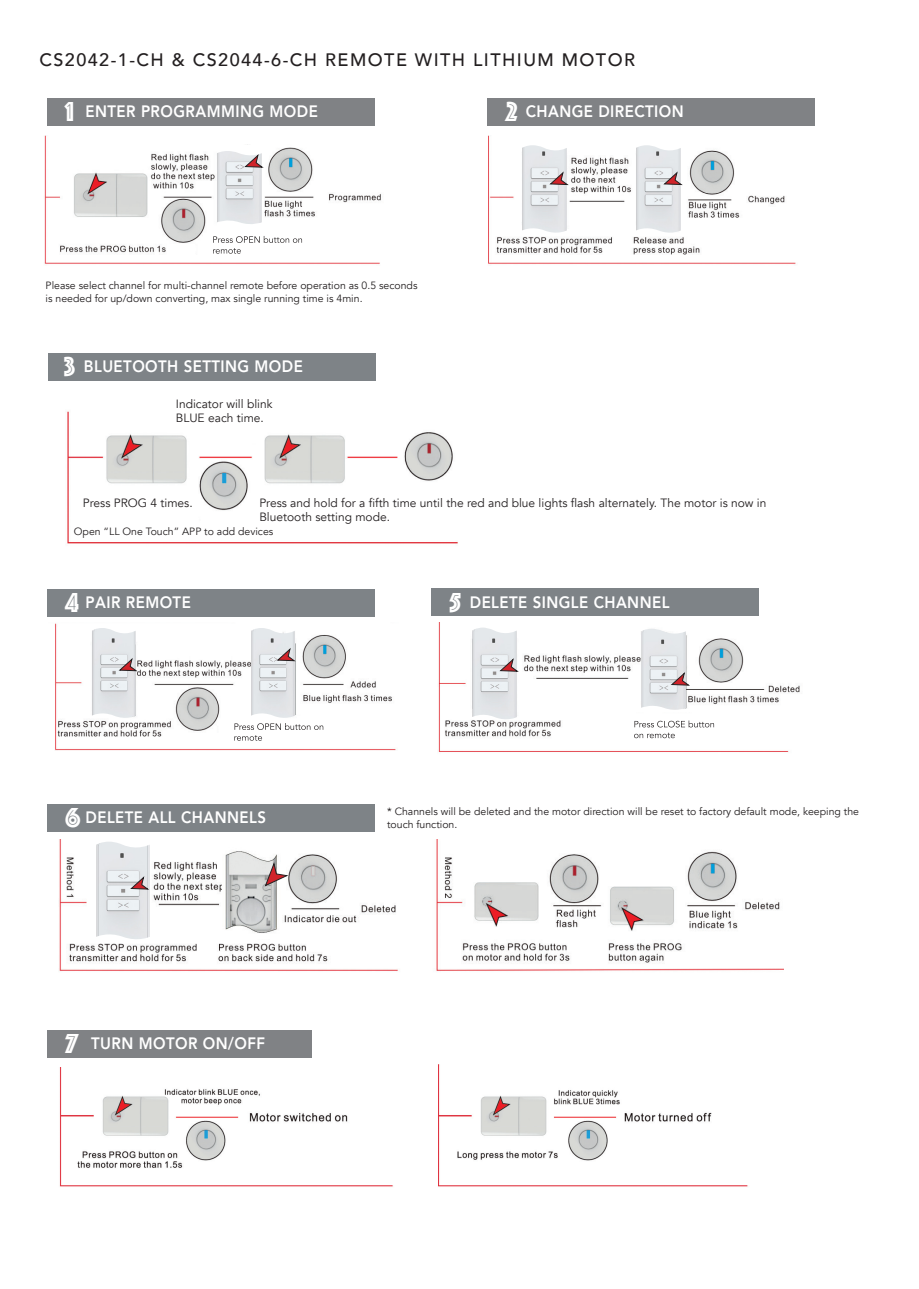
<style>
.page{position:relative;width:919px;height:1289px;background:#fff}
.page>*{position:absolute;margin:0;border:0;box-sizing:border-box;transform-origin:0 0}
.t1{font:28.5px "Phosphate Inline";color:#fff}
.t2{font:500 18px "Avenir";letter-spacing:.08em;color:#231f20}
.t3{font:800 16.5px "Avenir";letter-spacing:.03em;color:#fff;scale:.91 1}
.t4{font:12px/14.4px "Avenir";color:#231f20}
.t5{font:10.5px/12.6px "Avenir";color:#231f20}
</style>
<div class="page">
<div style="left:47px;top:98px;width:328px;height:27px;background:#808285"></div>
<div style="left:487px;top:98px;width:328px;height:27px;background:#808285"></div>
<img style="left:44px;top:135px;width:337px;height:129px">
<img style="left:488px;top:135px;width:308px;height:129px">
<div style="left:217px;top:145px;width:46px;height:85px;background:#fff"></div>
<img style="left:217px;top:151px;width:45px;height:73px">
<svg style="left:245px;top:154px;width:19px;height:14px"></svg>
<img style="left:522px;top:145px;width:45px;height:89px">
<svg style="left:549px;top:171px;width:20px;height:14px"></svg>
<img style="left:636px;top:145px;width:44px;height:89px">
<svg style="left:663px;top:171px;width:20px;height:14px"></svg>
<svg style="left:197px;top:233px;width:117px;height:25px"></svg>
<div style="left:48px;top:354px;width:327px;height:27px;background:#7e8387"></div>
<img style="left:67px;top:411px;width:391px;height:133px">
<div style="left:83px;top:494px;width:114px;height:28px;background:#fff"></div>
<div style="left:259px;top:494px;width:529px;height:28px;background:#fff"></div>
<div style="left:74px;top:524px;width:528px;height:14px;background:#fff"></div>
<div style="left:176px;top:395px;width:102px;height:28px;background:#fff"></div>
<img style="left:438px;top:622px;width:362px;height:130px">
<div style="left:431px;top:588px;width:328px;height:28px;background:#7e8387"></div>
<img style="left:472px;top:627px;width:45px;height:93px">
<svg style="left:500px;top:657px;width:19px;height:15px"></svg>
<svg style="left:618px;top:625px;width:117px;height:120px"></svg>
<img style="left:55px;top:623px;width:341px;height:128px">
<div style="left:47px;top:589px;width:328px;height:27px;background:#7e8387"></div>
<img style="left:92px;top:628px;width:44px;height:91px">
<svg style="left:119px;top:657px;width:19px;height:14px"></svg>
<svg style="left:218px;top:624px;width:117px;height:121px"></svg>
<div style="left:47px;top:804px;width:328px;height:27px;background:#7e8387"></div>
<img style="left:59px;top:839px;width:724px;height:132px">
<img style="left:223px;top:844px;width:57px;height:94px">
<svg style="left:264px;top:861px;width:25px;height:25px"></svg>
<img style="left:96px;top:841px;width:54px;height:99px">
<svg style="left:130px;top:875px;width:19px;height:14px"></svg>
<img style="left:59px;top:1030px;width:334px;height:157px">
<img style="left:438px;top:1064px;width:310px;height:123px">
<div style="left:47px;top:1021px;width:264px;height:45px;background:#fff"></div>
<div style="left:47px;top:1030px;width:264px;height:27px;background:#808285"></div>
<p class="t2" style="left:39px;top:44px;width:597px">CS2042-1-CH &amp; CS2044-6-CH REMOTE WITH LITHIUM MOTOR</p>
<p class="t1" style="left:65px;top:91px;width:11px">1</p>
<p class="t3" style="left:85px;top:98px;width:257px">ENTER PROGRAMMING MODE</p>
<p class="t1" style="left:505px;top:91px;width:14px">2</p>
<p class="t3" style="left:525px;top:98px;width:175px">CHANGE DIRECTION</p>
<p class="t5" style="left:46px;top:280px;width:373px">Please select channel for multi-channel remote before operation as 0.5 seconds is needed for up/down converting, max single running time is 4min.</p>
<p class="t1" style="left:64px;top:346px;width:13px">3</p>
<p class="t3" style="left:84px;top:353px;width:242px">BLUETOOTH SETTING MODE</p>
<p class="t4" style="left:176px;top:396px;width:98px">Indicator will blink<br>BLUE each time.</p>
<p class="t4" style="left:83px;top:495px;width:111px">Press PROG 4 times.</p>
<p class="t4" style="left:259px;top:495px;width:508px">Press and hold for a fifth time until the red and blue lights flash alternately. The motor is now in<br>Bluetooth setting mode.</p>
<p class="t5" style="left:74px;top:525px;width:201px">Open “LL One Touch” APP to add devices</p>
<p class="t1" style="left:65px;top:582px;width:15px">4</p>
<p class="t3" style="left:85px;top:589px;width:117px">PAIR REMOTE</p>
<p class="t1" style="left:449px;top:582px;width:13px">5</p>
<p class="t3" style="left:470px;top:589px;width:221px">DELETE SINGLE CHANNEL</p>
<p class="t1" style="left:65px;top:796px;width:17px">6</p>
<p class="t3" style="left:86px;top:804px;width:200px">DELETE ALL CHANNELS</p>
<p class="t5" style="left:387px;top:805px;width:473px">* Channels will be deleted and the motor direction will be reset to factory default mode, keeping the touch function.</p>
<p class="t1" style="left:65px;top:1023px;width:14px">7</p>
<p class="t3" style="left:91px;top:1030px;width:193px">TURN MOTOR ON/OFF</p>
</div>
